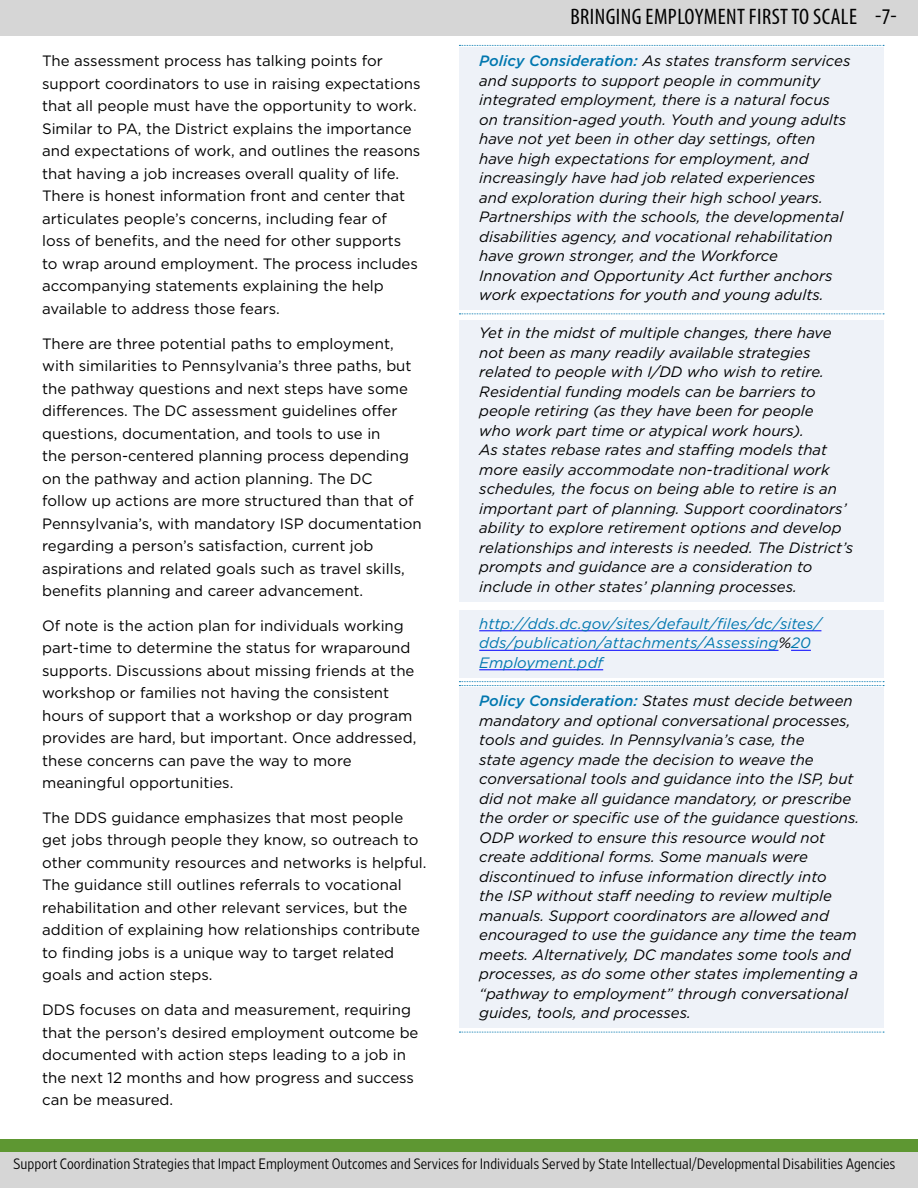
<style>
.page{position:relative;width:918px;height:1188px;background:#fff}
.page>*{position:absolute;margin:0;border:0;box-sizing:border-box;transform-origin:0 0}
.t1{font:condensed 22.5px "Myriad Pro";letter-spacing:.02em;color:#000}
.t2{font:15px/22.5px "Gotham HTF";color:#000}
.t3{font:italic 15px/19.5px "Gotham HTF";color:#000}
.t4{font:300 15px "Retina Narrow";color:#000}
.t5{font:italic 15px/19.5px "Gotham HTF";letter-spacing:.005em;color:#0077af}
.s1{font-weight:500;color:#0077af}
.s2{color:#000}
</style>
<div class="page">
<div style="left:0;top:1139px;width:918px;height:49px;background:#d6d6d6"></div>
<div style="left:0;top:1139px;width:918px;height:13px;background:#5e9732"></div>
<div style="left:0;top:0;width:918px;height:36px;background:#d6d6d6"></div>
<div style="left:459px;top:47px;width:424px;height:263px;background:#eef2f8"></div>
<svg style="left:459px;top:45px;width:425px;height:1px"></svg>
<svg style="left:459px;top:314px;width:425px;height:1px"></svg>
<div style="left:459px;top:320px;width:424px;height:282px;background:#eef2f8"></div>
<div style="left:459px;top:610px;width:424px;height:68px;background:#eef2f8"></div>
<hr style="left:479px;top:631px;width:342px;height:1px;background:#00f">
<hr style="left:479px;top:650px;width:300px;height:1px;background:#00f">
<svg style="left:791px;top:650px;width:20px;height:1px"></svg>
<hr style="left:479px;top:670px;width:124px;height:1px;background:#00f">
<div style="left:459px;top:687px;width:424px;height:341px;background:#eef2f8"></div>
<svg style="left:459px;top:681px;width:425px;height:5px"></svg>
<svg style="left:459px;top:1032px;width:425px;height:1px"></svg>
<p class="t2" style="left:42px;top:50px;width:380px">The assessment process has talking points for support coordinators to use in raising expectations that all people must have the opportunity to work.<br>Similar to PA, the District explains the importance and expectations of work, and outlines the reasons that having a job increases overall quality of life.<br>There is honest information front and center that articulates people’s concerns, including fear of<br>loss of benefits, and the need for other supports to wrap around employment. The process includes accompanying statements explaining the help available to address those fears.</p>
<p class="t2" style="left:42px;top:332px;width:381px">There are three potential paths to employment, with similarities to Pennsylvania’s three paths, but the pathway questions and next steps have some differences. The DC assessment guidelines offer questions, documentation, and tools to use in<br>the person-centered planning process depending on the pathway and action planning. The DC<br>follow up actions are more structured than that of Pennsylvania’s, with mandatory ISP documentation regarding a person’s satisfaction, current job aspirations and related goals such as travel skills, benefits planning and career advancement.</p>
<p class="t2" style="left:42px;top:614px;width:376px">Of note is the action plan for individuals working part-time to determine the status for wraparound supports. Discussions about missing friends at the workshop or families not having the consistent hours of support that a workshop or day program provides are hard, but important. Once addressed, these concerns can pave the way to more meaningful opportunities.</p>
<p class="t2" style="left:42px;top:806px;width:386px">The DDS guidance emphasizes that most people get jobs through people they know, so outreach to other community resources and networks is helpful.<br>The guidance still outlines referrals to vocational rehabilitation and other relevant services, but the addition of explaining how relationships contribute to finding jobs is a unique way to target related goals and action steps.</p>
<p class="t2" style="left:42px;top:998px;width:378px">DDS focuses on data and measurement, requiring that the person’s desired employment outcome be documented with action steps leading to a job in the next 12 months and how progress and success can be measured.</p>
<h1 class="t1" style="left:570px;top:5px;width:328px">BRINGING EMPLOYMENT FIRST TO SCALE -7-</h1>
<p class="t3" style="left:479px;top:51px;width:373px"><span class="s1">Policy Consideration:</span> As states transform services and supports to support people in community integrated employment, there is a natural focus on transition-aged youth. Youth and young adults have not yet been in other day settings, often have high expectations for employment, and increasingly have had job related experiences<br>and exploration during their high school years.<br>Partnerships with the schools, the developmental disabilities agency, and vocational rehabilitation have grown stronger, and the Workforce Innovation and Opportunity Act further anchors work expectations for youth and young adults.</p>
<p class="t3" style="left:479px;top:323px;width:376px">Yet in the midst of multiple changes, there have not been as many readily available strategies related to people with I/DD who wish to retire.<br>Residential funding models can be barriers to people retiring (as they have been for people<br>who work part time or atypical work hours).<br>As states rebase rates and staffing models that more easily accommodate non-traditional work schedules, the focus on being able to retire is an important part of planning. Support coordinators’ ability to explore retirement options and develop relationships and interests is needed. The District’s prompts and guidance are a consideration to include in other states’ planning processes.</p>
<p class="t5" style="left:479px;top:614px;width:344px">http://dds.dc.gov/sites/default/files/dc/sites/ dds/publication/attachments/Assessing<span class="s2">%</span>20<br>Employment.pdf</p>
<p class="t3" style="left:479px;top:691px;width:382px"><span class="s1">Policy Consideration:</span> States must decide between mandatory and optional conversational processes, tools and guides. In Pennsylvania’s case, the<br>state agency made the decision to weave the conversational tools and guidance into the ISP, but did not make all guidance mandatory, or prescribe the order or specific use of the guidance questions.<br>ODP worked to ensure this resource would not create additional forms. Some manuals were discontinued to infuse information directly into<br>the ISP without staff needing to review multiple manuals. Support coordinators are allowed and encouraged to use the guidance any time the team meets. Alternatively, DC mandates some tools and processes, as do some other states implementing a “pathway to employment” through conversational guides, tools, and processes.</p>
<p class="t4" style="left:13px;top:1154px;width:884px">Support Coordination Strategies that Impact Employment Outcomes and Services for Individuals Served by State Intellectual/Developmental Disabilities Agencies</p>
</div>
